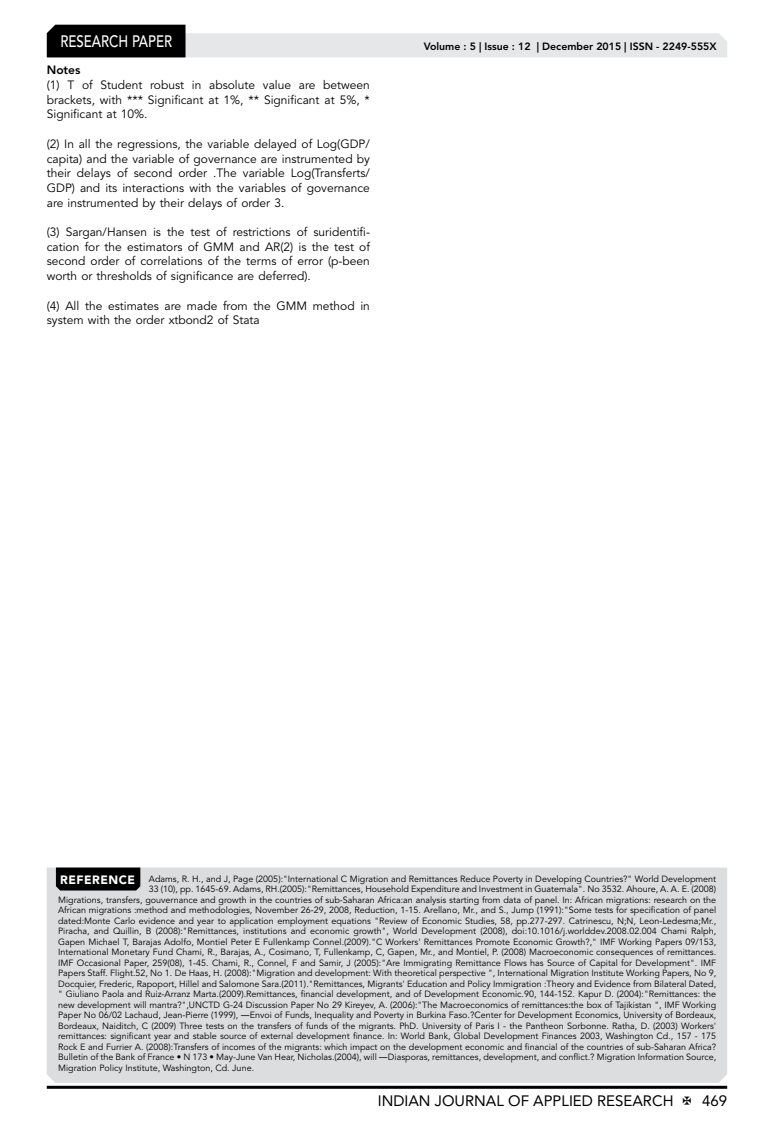
<style>
.page{position:relative;width:774px;height:1136px;background:#fff}
.page>*{position:absolute;margin:0;border:0;box-sizing:border-box;transform-origin:0 0}
.t1{font:500 16.5px "Avenir LT Std";color:#fff;scale:.8 1}
.t2{font:15px "Avenir LT Std";color:#000}
.t3{font:12px/14.7px "Avenir LT Std";color:#000;text-align:justify}
.t4{font:800 12px "Avenir LT Std";color:#000}
.t5{font:800 10.5px "Avenir LT Std";color:#000}
.t6{font:9px "Avenir LT Std";color:#000}
.s1{font-weight:900;font-size:12px;color:#fff}
.s2{font-family:"Times New Roman"}
</style>
<div class="page">
<hr style="left:47px;top:1085px;width:680px;height:3px;background:#000">
<svg style="left:47px;top:25px;width:680px;height:32px"></svg>
<div style="left:47px;top:867px;width:680px;height:215px;background:#dcddde"></div>
<div style="left:56px;top:867px;width:84px;height:23px;background:#000"></div>
<h1 class="t1" style="left:60px;top:32px;width:139px">RESEARCH PAPER</h1>
<h3 class="t4" style="left:47px;top:63px;width:35px">Notes</h3>
<h3 class="t3" style="left:47px;top:78px;width:325px">(1) T of Student robust in absolute value are between brackets, with *** Significant at 1%, ** Significant at 5%, * Significant at 10%.</h3>
<p class="t3" style="left:47px;top:137px;width:325px">(2) In all the regressions, the variable delayed of Log(GDP/ capita) and the variable of governance are instrumented by their delays of second order .The variable Log(Transferts/ GDP) and its interactions with the variables of governance are instrumented by their delays of order 3.</p>
<h3 class="t3" style="left:47px;top:225px;width:325px">(3) Sargan/Hansen is the test of restrictions of suridentifi&shy;cation for the estimators of GMM and AR(2) is the test of second order of correlations of the terms of error (p-been worth or thresholds of significance are deferred).</h3>
<h3 class="t3" style="left:47px;top:298px;width:325px">(4) All the estimates are made from the GMM method in system with the order xtbond2 of Stata</h3>
<p class="t5" style="left:424px;top:41px;width:294px">Volume : 5 | Issue : 12 | December 2015 | ISSN - 2249-555X</p>
<p class="t6" style="left:60px;top:873px;width:657px"><span class="s1">REFERENCE</span> Adams, R. H., and J, Page (2005):"International C Migration and Remittances Reduce Poverty in Developing Countries?" World Development</p>
<p class="t6" style="left:149px;top:883px;width:569px">33 (10), pp. 1645-69. Adams, RH.(2005):"Remittances, Household Expenditure and Investment in Guatemala". No 3532. Ahoure, A. A. E. (2008)</p>
<p class="t6" style="left:58px;top:894px;width:659px">Migrations, transfers, gouvernance and growth in the countries of sub-Saharan Africa:an analysis starting from data of panel. In: African migrations: research on the</p>
<p class="t6" style="left:58px;top:904px;width:659px">African migrations :method and methodologies, November 26-29, 2008, Reduction, 1-15. Arellano, Mr., and S., Jump (1991):"Some tests for specification of panel</p>
<p class="t6" style="left:58px;top:915px;width:660px">dated:Monte Carlo evidence and year to application employment equations "Review of Economic Studies, 58, pp.277-297. Catrinescu, N;N, Leon-Ledesma;Mr.,</p>
<p class="t6" style="left:58px;top:925px;width:660px">Piracha, and Quillin, B (2008):"Remittances, institutions and economic growth", World Development (2008), doi:10.1016/j.worlddev.2008.02.004 Chami Ralph,</p>
<p class="t6" style="left:58px;top:936px;width:660px">Gapen Michael T, Barajas Adolfo, Montiel Peter E Fullenkamp Connel.(2009)."C Workers' Remittances Promote Economic Growth?," IMF Working Papers 09/153,</p>
<p class="t6" style="left:58px;top:946px;width:660px">International Monetary Fund Chami, R., Barajas, A., Cosimano, T, Fullenkamp, C, Gapen, Mr., and Montiel, P. (2008) Macroeconomic consequences of remittances.</p>
<p class="t6" style="left:58px;top:957px;width:659px">IMF Occasional Paper, 259(08), 1-45. Chami, R., Connel, F and Samir, J (2005):"Are Immigrating Remittance Flows has Source of Capital for Development". IMF</p>
<p class="t6" style="left:58px;top:967px;width:660px">Papers Staff. Flight.52, No 1. De Haas, H. (2008):"Migration and development: With theoretical perspective ", International Migration Institute Working Papers, No 9,</p>
<p class="t6" style="left:58px;top:978px;width:660px">Docquier, Frederic, Rapoport, Hillel and Salomone Sara.(2011)."Remittances, Migrants' Education and Policy Immigration :Theory and Evidence from Bilateral Dated,</p>
<p class="t6" style="left:58px;top:988px;width:660px">" Giuliano Paola and Ruiz-Arranz Marta.(2009).Remittances, financial development, and of Development Economic.90, 144-152. Kapur D. (2004):"Remittances: the</p>
<p class="t6" style="left:58px;top:999px;width:659px">new development will mantra?",UNCTD G-24 Discussion Paper No 29 Kireyev, A. (2006):"The Macroeconomics of remittances:the box of Tajikistan ", IMF Working</p>
<p class="t6" style="left:58px;top:1009px;width:660px">Paper No 06/02 Lachaud, Jean-Pierre (1999), <span class="s2">―</span>Envoi of Funds, Inequality and Poverty in Burkina Faso.?Center for Development Economics, University of Bordeaux,</p>
<p class="t6" style="left:58px;top:1020px;width:660px">Bordeaux, Naiditch, C (2009) Three tests on the transfers of funds of the migrants. PhD. University of Paris I - the Pantheon Sorbonne. Ratha, D. (2003) Workers'</p>
<p class="t6" style="left:58px;top:1030px;width:659px">remittances: significant year and stable source of external development finance. In: World Bank, Global Development Finances 2003, Washington Cd., 157 - 175</p>
<p class="t6" style="left:58px;top:1041px;width:659px">Rock E and Furrier A. (2008):Transfers of incomes of the migrants: which impact on the development economic and financial of the countries of sub-Saharan Africa?</p>
<p class="t6" style="left:58px;top:1051px;width:660px">Bulletin of the Bank of France • N 173 • May-June Van Hear, Nicholas.(2004), will <span class="s2">―</span>Diasporas, remittances, development, and conflict.? Migration Information Source,</p>
<p class="t6" style="left:58px;top:1062px;width:198px">Migration Policy Institute, Washington, Cd. June.</p>
<h2 class="t2" style="left:378px;top:1091px;width:297px">INDIAN JOURNAL OF APPLIED RESEARCH</h2>
<h2 class="t2" style="left:702px;top:1091px;width:27px">469</h2>
</div>
